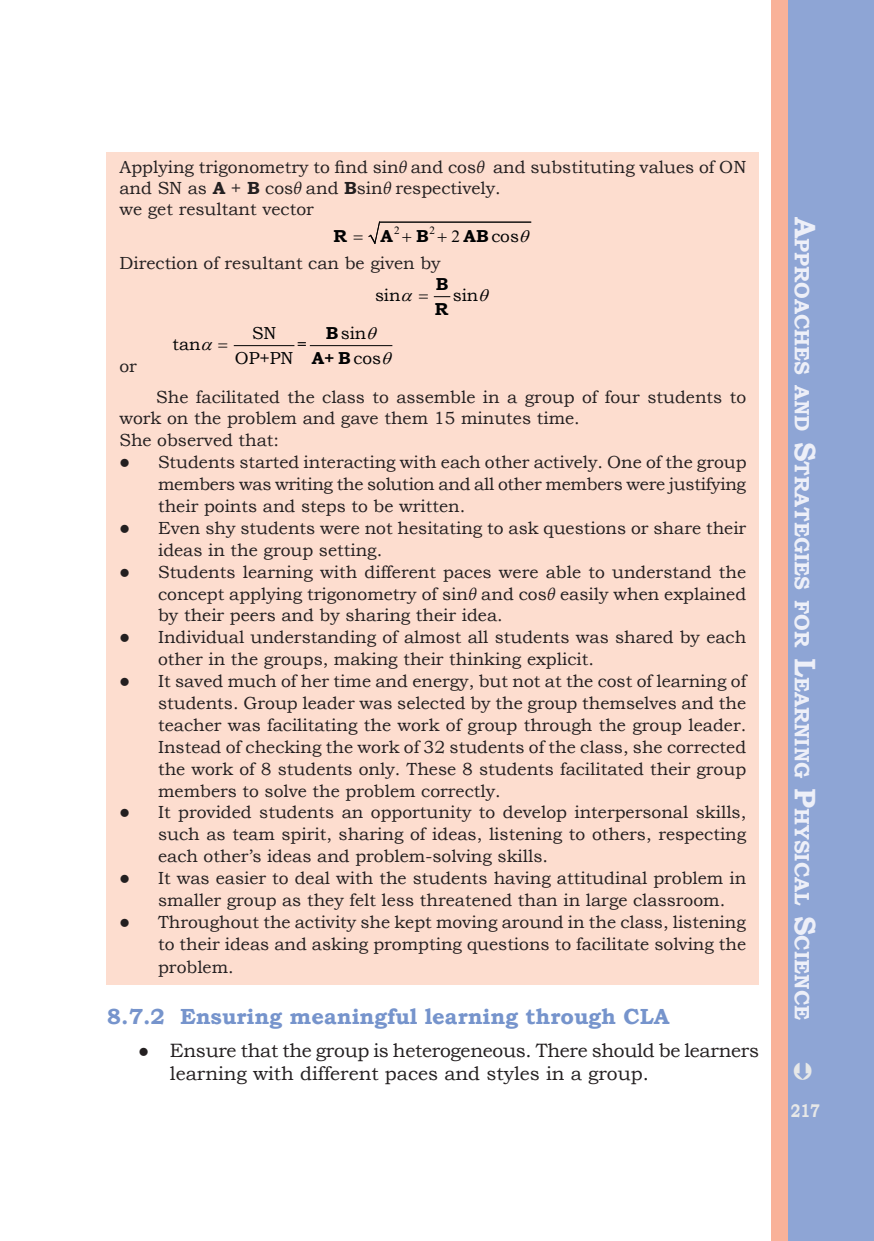
<style>
.page{position:relative;width:874px;height:1241px;background:#fff}
.page>*{position:absolute;margin:0;border:0;box-sizing:border-box;transform-origin:0 0}
.t1{font:700 21.88px "Bookman Old Style";color:#7694cc}
.t2{font:700 20.82px "Bookman Old Style";color:#edeff8}
.t3{font:19.25px/23.1px "Bookman Old Style";letter-spacing:-.015em;color:#231f20}
.t4{font:700 18.38px "Bookman Old Style";color:#e7e8e8;scale:.8 1}
.t5{font:17.5px/21.9px "Bookman Old Style";color:#231f20}
.t6{font:17.32px "Bookman Old Style";letter-spacing:-.005em;color:#010203}
.t7{font:700 17.32px/24.5px "Bookman Old Style";color:#010203}
.t8{font:11.2px "Times New Roman";color:#010203}
.s1{font-family:"Minion Pro";font-style:italic}
.s2{font-weight:700}
.s3{font-family:"Times New Roman"}
.s4{font-weight:400}
.s5{font-size:29.75px}
</style>
<div class="page">
<div style="left:779px;top:0;width:94px;height:1240px;background:#8ea5d5"></div>
<div style="left:771px;top:0;width:16px;height:1240px;background:#f9b299"></div>
<div style="left:107px;top:152px;width:651px;height:832px;background:#fdddcf"></div>
<svg style="left:434px;top:296px;width:15px;height:1px"></svg>
<hr style="left:234px;top:345px;width:60px;height:1px;background:#010203">
<hr style="left:310px;top:345px;width:81px;height:1px;background:#010203">
<svg style="left:368px;top:221px;width:163px;height:23px"></svg>
<p class="t5" style="left:119px;top:156px;width:628px;line-height:21px">Applying trigonometry to find sin<span class="s1">θ</span> and cos<span class="s1">θ</span> and substituting values of ON and SN as <span class="s2">A</span> + <span class="s2">B</span> cos<span class="s1">θ</span> and <span class="s2">B</span>sin<span class="s1">θ</span> respectively.<br>we get resultant vector</p>
<p class="t8" style="left:394px;top:224px;width:7px">2</p>
<p class="t8" style="left:429px;top:224px;width:7px">2</p>
<p class="t7" style="left:333px;top:223px;width:15px">R</p>
<p class="t7" style="left:380px;top:223px;width:14px">A</p>
<p class="t7" style="left:416px;top:223px;width:14px">B</p>
<p class="t6" style="left:451px;top:224px;width:69px"><span class="s3">2</span> <span class="s2">AB</span> cos</p>
<p class="t5" style="left:119px;top:252px;width:322px">Direction of resultant can be given by</p>
<p class="t6" style="left:375px;top:284px;width:27px">sin</p>
<p class="t6" style="left:452px;top:284px;width:27px">sin</p>
<p class="t7" style="left:434px;top:271px;width:15px">B<br>R</p>
<p class="t6" style="left:252px;top:322px;width:26px">SN</p>
<p class="t6" style="left:326px;top:322px;width:42px"><span class="s2">B</span>sin</p>
<p class="t6" style="left:172px;top:333px;width:29px">tan</p>
<p class="t6" style="left:297px;top:333px;width:12px">=</p>
<p class="t6" style="left:235px;top:346px;width:60px">OP+PN</p>
<p class="t7" style="left:311px;top:345px;width:71px">A+ B <span class="s4">cos</span></p>
<p class="t5" style="left:119px;top:385px;width:628px;text-indent:37px">She facilitated the class to assemble in a group of four students to work on the problem and gave them 15 minutes time.<br>She observed that:</p>
<p class="t5" style="left:158px;top:451px;width:589px;text-align:justify;text-indent:-39px">● Students started interacting with each other actively. One of the group members was writing the solution and all other members were justifying their points and steps to be written.</p>
<p class="t5" style="left:158px;top:517px;width:589px;text-indent:-39px">● Even shy students were not hesitating to ask questions or share their ideas in the group setting.</p>
<p class="t5" style="left:158px;top:560px;width:589px;text-align:justify;text-indent:-39px">● Students learning with different paces were able to understand the concept applying trigonometry of sin<span class="s1">θ</span> and cos<span class="s1">θ</span> easily when explained by their peers and by sharing their idea.</p>
<p class="t5" style="left:158px;top:626px;width:589px;text-indent:-39px">● Individual understanding of almost all students was shared by each other in the groups, making their thinking explicit.</p>
<p class="t5" style="left:158px;top:670px;width:589px;text-align:justify;text-indent:-39px">● It saved much of her time and energy, but not at the cost of learning of students. Group leader was selected by the group themselves and the teacher was facilitating the work of group through the group leader.<br>Instead of checking the work of 32 students of the class, she corrected the work of 8 students only. These 8 students facilitated their group members to solve the problem correctly.</p>
<p class="t5" style="left:158px;top:801px;width:589px;text-align:justify;text-indent:-39px">● It provided students an opportunity to develop interpersonal skills, such as team spirit, sharing of ideas, listening to others, respecting each other’s ideas and problem-solving skills.</p>
<p class="t5" style="left:158px;top:867px;width:589px;text-indent:-39px">● It was easier to deal with the students having attitudinal problem in smaller group as they felt less threatened than in large classroom.</p>
<p class="t5" style="left:158px;top:910px;width:589px;line-height:22.4px;text-align:justify;text-indent:-39px">● Throughout the activity she kept moving around in the class, listening to their ideas and asking prompting questions to facilitate solving the problem.</p>
<p class="t1" style="left:107px;top:1000px;width:564px">8.7.2 Ensuring meaningful learning through CLA</p>
<p class="t3" style="left:170px;top:1039px;width:590px;text-indent:-32px">● Ensure that the group is heterogeneous. There should be learners learning with different paces and styles in a group.</p>
<p class="t5" style="left:119px;top:355px;width:19px">or</p>
<p class="t2" style="left:816px;top:217px;width:804px;rotate:90deg"><span class="s5">A</span>pproaches and <span class="s5">S</span>trategies for <span class="s5">L</span>earning <span class="s5">P</span>hysical <span class="s5">S</span>cience</p>
<p class="t4" style="left:790px;top:1097px;width:38px">217</p>
</div>
